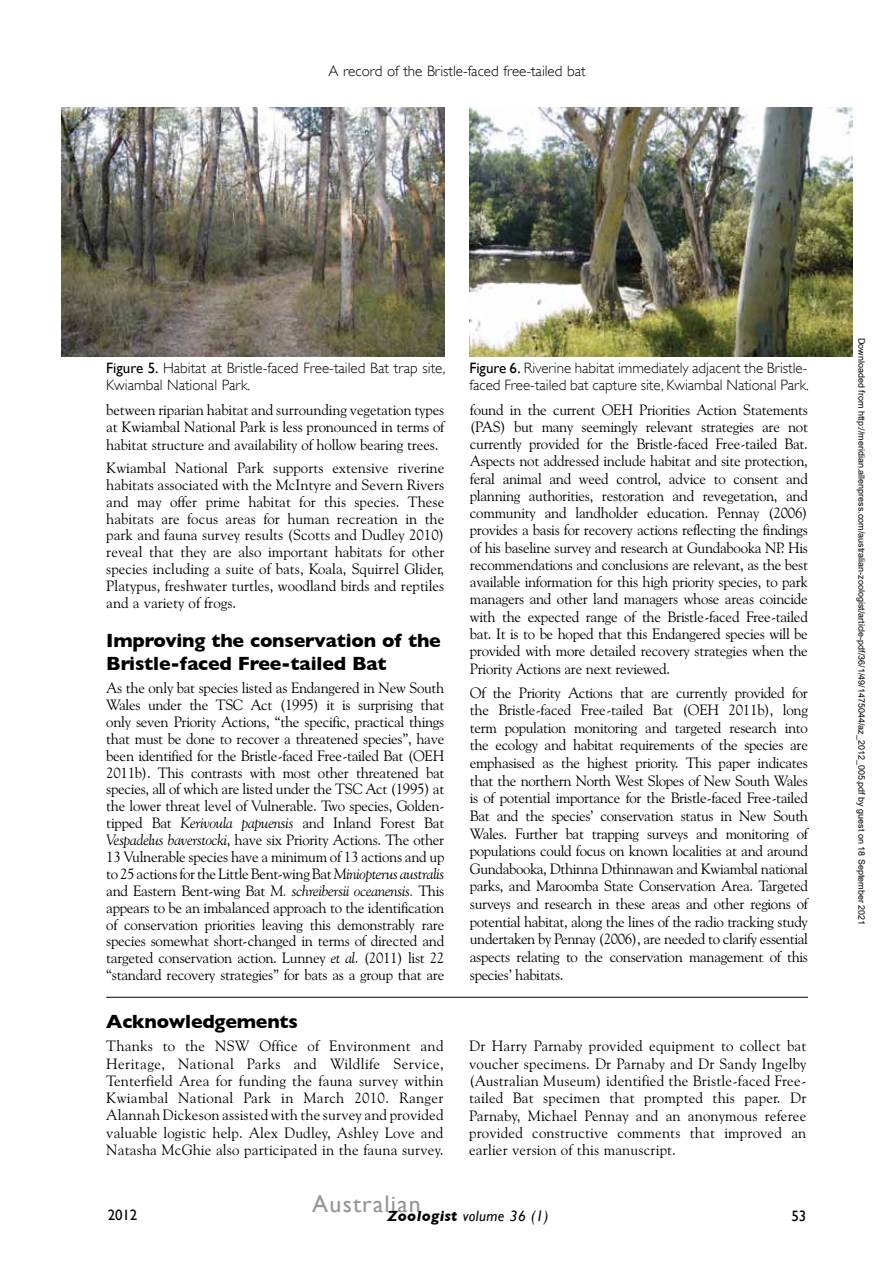
<style>
.page{position:relative;width:893px;height:1263px;background:#fff}
.page>*{position:absolute;margin:0;border:0;box-sizing:border-box;transform-origin:0 0}
.t1{font:24px "Gill Sans";letter-spacing:.05em;color:#939598}
.t2{font:700 19.5px/22.5px "Gill Sans";letter-spacing:-.01em;color:#000}
.t3{font:15px/17.2px "Goudy Old Style BT";letter-spacing:-.01em;color:#000;text-align:justify}
.t4{font:300 15px/16.5px "Gill Sans";color:#000}
.t5{font:italic 15px "Gill Sans";letter-spacing:.025em;color:#000}
.t6{font:15px "Gill Sans";letter-spacing:-.01em;color:#000}
.t7{font:9px "Arial";color:#000}
.s1{font-weight:400}
.s2{font-style:italic}
.s3{font-weight:700}
</style>
<div class="page">
<img style="left:62px;top:107px;width:382px;height:250px">
<img style="left:470px;top:107px;width:383px;height:250px">
<hr style="left:106px;top:997px;width:702px;height:1px;background:#000">
<p class="t4" style="left:329px;top:62px;width:258px">A record of the Bristle-faced free-tailed bat</p>
<p class="t4" style="left:106px;top:360px;width:341px"><span class="s1">Figure 5.</span> Habitat at Bristle-faced Free-tailed Bat trap site,<br>Kwiambal National Park.</p>
<p class="t4" style="left:469px;top:360px;width:341px"><span class="s1">Figure 6.</span> Riverine habitat immediately adjacent the Bristle&shy;faced Free-tailed bat capture site, Kwiambal National Park.</p>
<p class="t3" style="left:106px;top:401px;width:340px">between riparian habitat and surrounding vegetation types at Kwiambal National Park is less pronounced in terms of habitat structure and availability of hollow bearing trees.</p>
<p class="t3" style="left:106px;top:459px;width:340px">Kwiambal National Park supports extensive riverine habitats associated with the McIntyre and Severn Rivers and may offer prime habitat for this species. These habitats are focus areas for human recreation in the park and fauna survey results (Scotts and Dudley 2010) reveal that they are also important habitats for other species including a suite of bats, Koala, Squirrel Glider, Platypus, freshwater turtles, woodland birds and reptiles and a variety of frogs.</p>
<h2 class="t2" style="left:106px;top:629px;width:336px">Improving the conservation of the<br>Bristle-faced Free-tailed Bat</h2>
<p class="t3" style="left:106px;top:679px;width:340px;line-height:16.8px">As the only bat species listed as Endangered in New South Wales under the TSC Act (1995) it is surprising that only seven Priority Actions, “the specific, practical things that must be done to recover a threatened species”, have been identified for the Bristle-faced Free-tailed Bat (OEH 2011b). This contrasts with most other threatened bat species, all of which are listed under the TSC Act (1995) at the lower threat level of Vulnerable. Two species, Golden&shy;tipped Bat <span class="s2">Kerivoula papuensis</span> and Inland Forest Bat <span class="s2">Vespadelus baverstocki</span>, have six Priority Actions. The other 13 Vulnerable species have a minimum of 13 actions and up to 25 actions for the Little Bent-wing Bat <span class="s2">Miniopterus australis </span>and Eastern Bent-wing Bat <span class="s2">M. schreibersii oceanensis.</span> This appears to be an imbalanced approach to the identification of conservation priorities leaving this demonstrably rare species somewhat short-changed in terms of directed and targeted conservation action. Lunney <span class="s2">et al</span>. (2011) list 22 “standard recovery strategies” for bats as a group that are</p>
<p class="t3" style="left:470px;top:401px;width:340px">found in the current OEH Priorities Action Statements (PAS) but many seemingly relevant strategies are not currently provided for the Bristle-faced Free-tailed Bat.<br>Aspects not addressed include habitat and site protection, feral animal and weed control, advice to consent and planning authorities, restoration and revegetation, and community and landholder education. Pennay (2006) provides a basis for recovery actions reflecting the findings of his baseline survey and research at Gundabooka NP. His recommendations and conclusions are relevant, as the best available information for this high priority species, to park managers and other land managers whose areas coincide with the expected range of the Bristle-faced Free-tailed bat. It is to be hoped that this Endangered species will be provided with more detailed recovery strategies when the Priority Actions are next reviewed.</p>
<p class="t3" style="left:470px;top:683px;width:340px;line-height:17.7px">Of the Priority Actions that are currently provided for the Bristle-faced Free-tailed Bat (OEH 2011b), long term population monitoring and targeted research into the ecology and habitat requirements of the species are emphasised as the highest priority. This paper indicates that the northern North West Slopes of New South Wales is of potential importance for the Bristle-faced Free-tailed Bat and the species’ conservation status in New South Wales. Further bat trapping surveys and monitoring of populations could focus on known localities at and around Gundabooka, Dthinna Dthinnawan and Kwiambal national parks, and Maroomba State Conservation Area. Targeted surveys and research in these areas and other regions of potential habitat, along the lines of the radio tracking study undertaken by Pennay (2006), are needed to clarify essential aspects relating to the conservation management of this species’ habitats.</p>
<h2 class="t2" style="left:106px;top:1010px;width:193px">Acknowledgements</h2>
<p class="t3" style="left:106px;top:1037px;width:339px">Thanks to the NSW Office of Environment and Heritage, National Parks and Wildlife Service, Tenterfield Area for funding the fauna survey within Kwiambal National Park in March 2010. Ranger Alannah Dickeson assisted with the survey and provided valuable logistic help. Alex Dudley, Ashley Love and Natasha McGhie also participated in the fauna survey.</p>
<p class="t3" style="left:469px;top:1037px;width:339px">Dr Harry Parnaby provided equipment to collect bat voucher specimens. Dr Parnaby and Dr Sandy Ingelby (Australian Museum) identified the Bristle-faced Free&shy;tailed Bat specimen that prompted this paper. Dr Parnaby, Michael Pennay and an anonymous referee provided constructive comments that improved an earlier version of this manuscript.</p>
<h1 class="t1" style="left:312px;top:1190px;width:110px">Australian</h1>
<p class="t6" style="left:108px;top:1206px;width:31px">2012</p>
<p class="t5" style="left:388px;top:1207px;width:162px"><span class="s3">Zoologist</span> volume 36 (1)</p>
<p class="t6" style="left:792px;top:1206px;width:16px">53</p>
<p class="t7" style="left:865px;top:338px;width:589px;rotate:90deg">Downloaded from http://meridian.allenpress.com/australian-zoologist/article-pdf/36/1/49/1475044/az_2012_005.pdf by guest on 18 September 2021</p>
</div>
